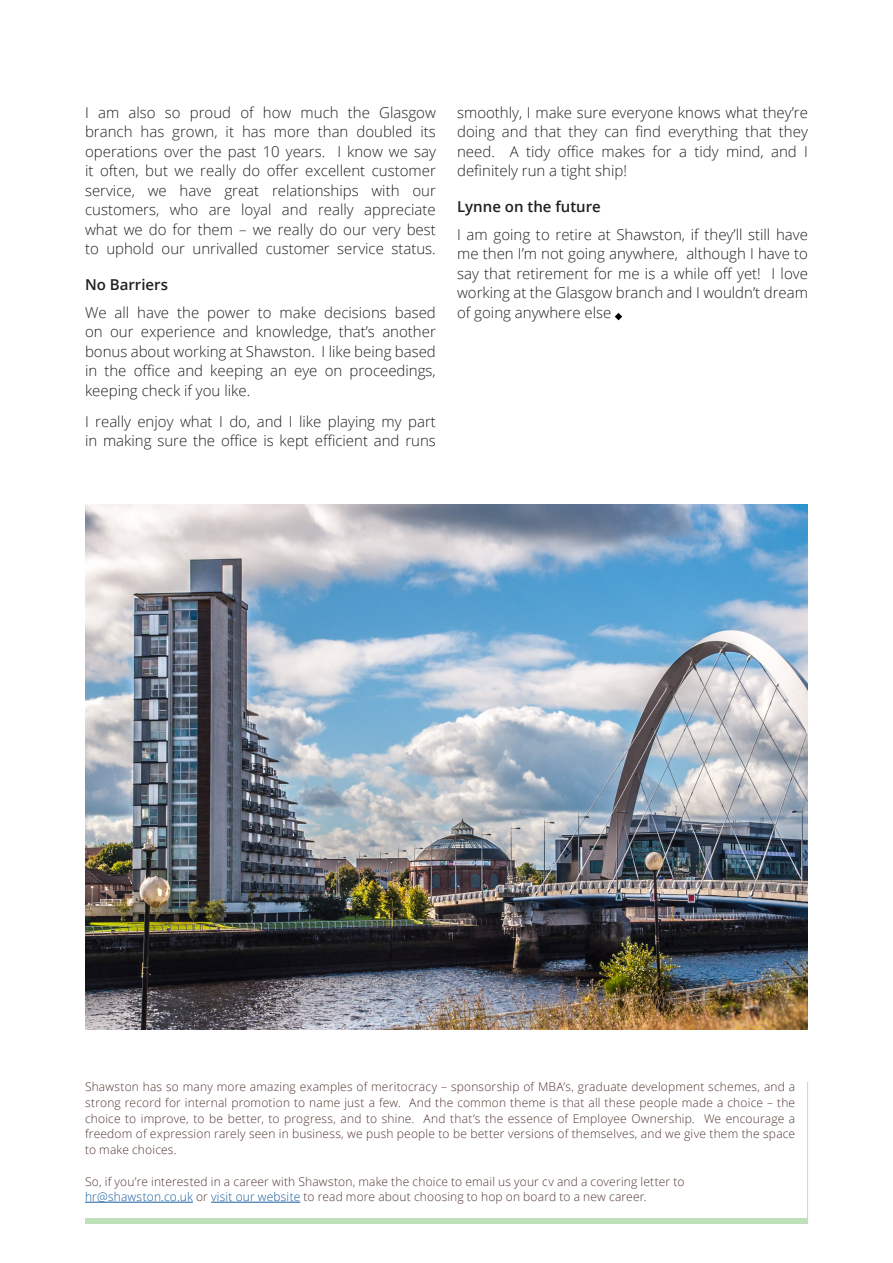
<style>
.page{position:relative;width:893px;height:1263px;background:#fff}
.page>*{position:absolute;margin:0;border:0;box-sizing:border-box;transform-origin:0 0}
.Body_Text{font:300 15px/19.5px "Open Sans";color:#231f20;text-align:justify}
.Body_Text-2{font:600 15px "Open Sans";color:#231f20}
.Box_02_Text{font:300 12px/15.8px "Open Sans";letter-spacing:.015em;color:#513630;text-align:justify}
.s1{color:#175d9e}
</style>
<div class="page">
<img style="left:85px;top:505px;width:723px;height:524px">
<div style="left:85px;top:1218px;width:723px;height:6px;background:#bfe0bb"></div>
<hr style="left:807px;top:1082px;width:1px;height:142px;background:#bfe0bb">
<hr style="left:85px;top:1202px;width:108px;height:1px;background:#175d9e">
<hr style="left:211px;top:1202px;width:89px;height:1px;background:#175d9e">
<svg style="left:615px;top:313px;width:7px;height:7px"></svg>
<p class="Body_Text" style="left:85px;top:102px;width:352px">I am also so proud of how much the Glasgow branch has grown, it has more than doubled its operations over the past 10 years. I know we say it often, but we really do offer excellent customer service, we have great relationships with our customers, who are loyal and really appreciate what we do for them – we really do our very best to uphold our unrivalled customer service status.</p>
<p class="Body_Text-2" style="left:85px;top:274px;width:84px">No Barriers</p>
<p class="Body_Text" style="left:85px;top:302px;width:352px">We all have the power to make decisions based on our experience and knowledge, that’s another bonus about working at Shawston. I like being based in the office and keeping an eye on proceedings, keeping check if you like.</p>
<p class="Body_Text" style="left:85px;top:411px;width:352px">I really enjoy what I do, and I like playing my part in making sure the office is kept efficient and runs</p>
<p class="Body_Text" style="left:457px;top:102px;width:352px">smoothly, I make sure everyone knows what they’re doing and that they can find everything that they need. A tidy office makes for a tidy mind, and I definitely run a tight ship!</p>
<p class="Body_Text-2" style="left:457px;top:196px;width:145px">Lynne on the future</p>
<p class="Body_Text" style="left:457px;top:224px;width:352px">I am going to retire at Shawston, if they’ll still have me then I’m not going anywhere, although I have to say that retirement for me is a while off yet! I love working at the Glasgow branch and I wouldn’t dream of going anywhere else</p>
<p class="Box_02_Text" style="left:85px;top:1078px;width:712px">Shawston has so many more amazing examples of meritocracy – sponsorship of MBA’s, graduate development schemes, and a strong record for internal promotion to name just a few. And the common theme is that all these people made a choice – the choice to improve, to be better, to progress, and to shine. And that’s the essence of Employee Ownership. We encourage a freedom of expression rarely seen in business, we push people to be better versions of themselves, and we give them the space to make choices.</p>
<p class="Box_02_Text" style="left:85px;top:1173px;width:601px">So, if you’re interested in a career with Shawston, make the choice to email us your cv and a covering letter to</p>
<p class="Box_02_Text" style="left:85px;top:1189px;width:563px"><span class="s1">hr@shawston.co.uk</span> or <span class="s1">visit our website</span> to read more about choosing to hop on board to a new career.</p>
</div>
